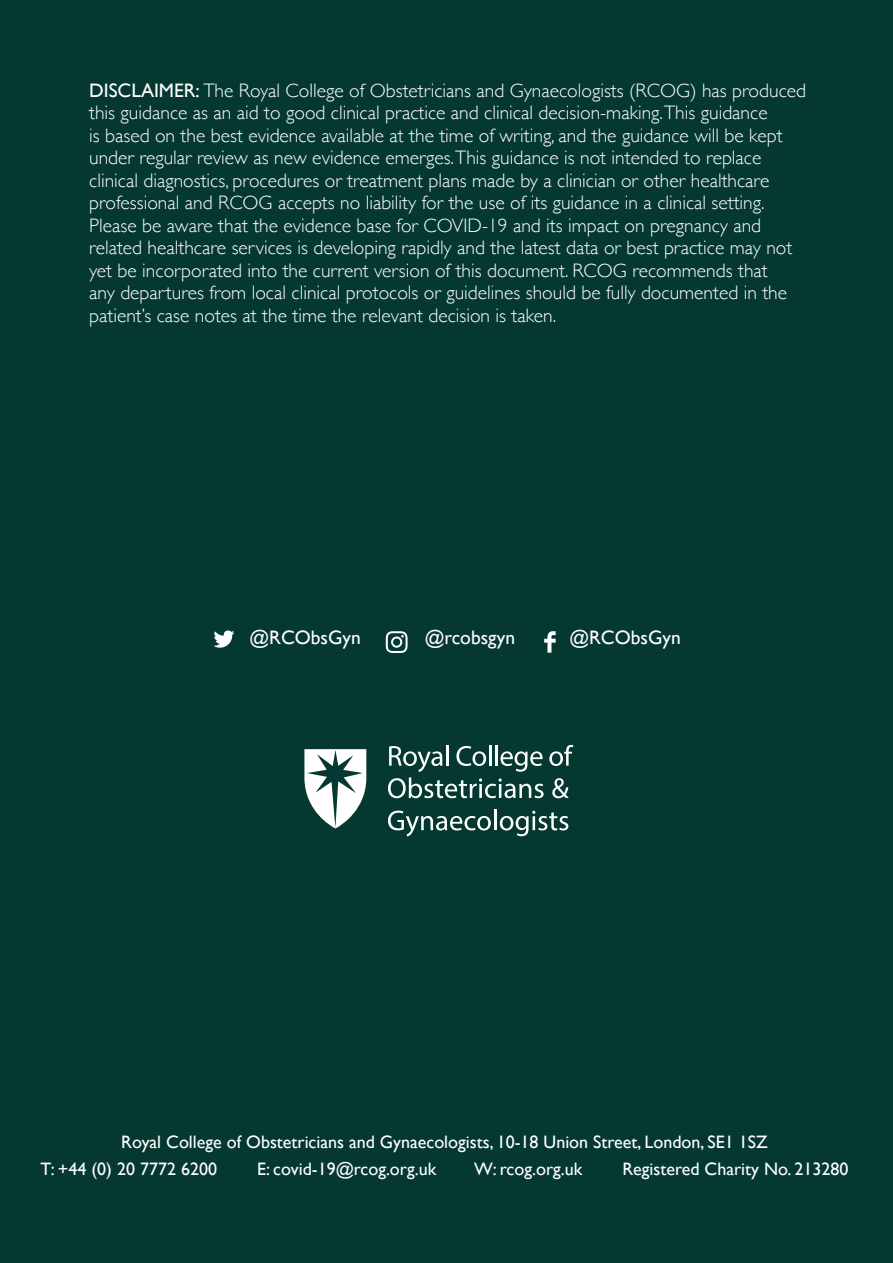
<style>
.page{position:relative;width:893px;height:1263px;background:#043831}
.page>*{position:absolute;margin:0;border:0;box-sizing:border-box;transform-origin:0 0}
.t1{font:300 19.5px/22.5px "Gill Sans";color:#fff}
.t2{font:19.5px "Gill Sans";color:#fff}
.t3{font:18px/27px "Gill Sans";color:#fff}
.s1{font-weight:400}
</style>
<div class="page">
<svg style="left:213px;top:630px;width:21px;height:18px"></svg>
<svg style="left:544px;top:631px;width:12px;height:22px"></svg>
<svg style="left:386px;top:631px;width:22px;height:22px"></svg>
<svg style="left:388px;top:745px;width:185px;height:53px"></svg>
<svg style="left:388px;top:810px;width:103px;height:26px"></svg>
<hr style="left:494px;top:810px;width:3px;height:20px;background:#fff">
<svg style="left:500px;top:811px;width:68px;height:25px"></svg>
<svg style="left:304px;top:749px;width:62px;height:79px"></svg>
<p class="t1" style="left:89px;top:78px;width:718px"><span class="s1">DISCLAIMER:</span> The Royal College of Obstetricians and Gynaecologists (RCOG) has produced this guidance as an aid to good clinical practice and clinical decision-making.This guidance<br>is based on the best evidence available at the time of writing, and the guidance will be kept under regular review as new evidence emerges.This guidance is not intended to replace clinical diagnostics, procedures or treatment plans made by a clinician or other healthcare professional and RCOG accepts no liability for the use of its guidance in a clinical setting.<br>Please be aware that the evidence base for COVID-19 and its impact on pregnancy and related healthcare services is developing rapidly and the latest data or best practice may not yet be incorporated into the current version of this document. RCOG recommends that<br>any departures from local clinical protocols or guidelines should be fully documented in the patient’s case notes at the time the relevant decision is taken.</p>
<p class="t2" style="left:250px;top:626px;width:113px">@RCObsGyn</p>
<p class="t2" style="left:425px;top:626px;width:92px">@rcobsgyn</p>
<p class="t2" style="left:569px;top:626px;width:113px">@RCObsGyn</p>
<p class="t3" style="left:40px;top:1128px;width:729px;text-indent:81px">Royal College of Obstetricians and Gynaecologists, 10-18 Union Street, London, SE1 1SZ<br>T: +44 (0) 20 7772 6200</p>
<p class="t3" style="left:257px;top:1155px;width:181px">E: covid-19@rcog.org.uk</p>
<p class="t3" style="left:474px;top:1155px;width:110px">W: rcog.org.uk</p>
<p class="t3" style="left:622px;top:1155px;width:228px">Registered Charity No. 213280</p>
</div>
